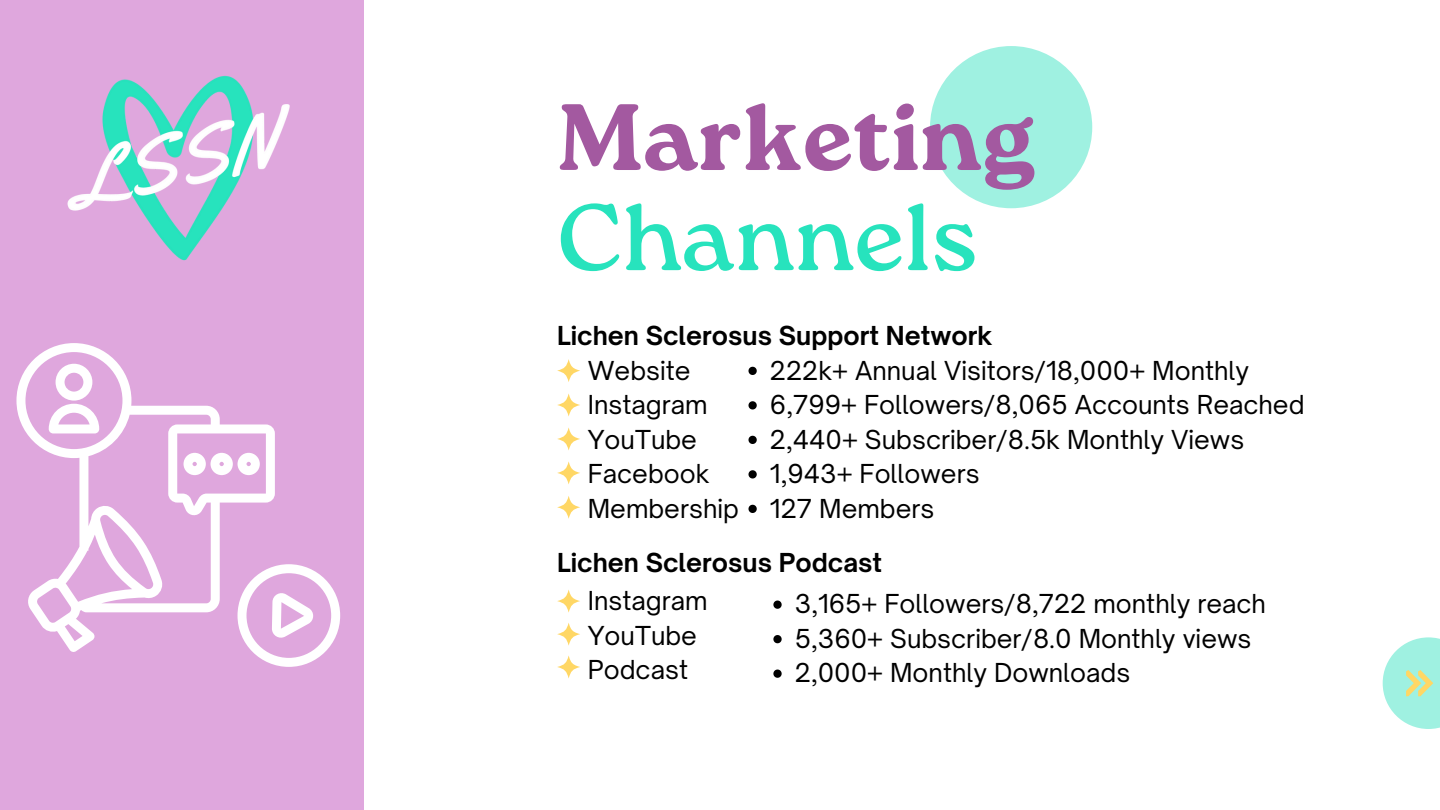
<style>
.page{position:relative;width:1440px;height:810px;background:#dfa7dd}
.page>*{position:absolute;margin:0;border:0;box-sizing:border-box;transform-origin:0 0}
.t1{font:94px "Roca One Bl";color:#a359a0}
.t2{font:94px "Roca One";color:#27e3bd}
.t3{font:25px "Open Sauce One";color:#000}
.t4{font:700 25px "Open Sauce One";color:#000}
</style>
<div class="page">
<div style="left:364px;top:0;width:1076px;height:810px;background:#fff"></div>
<svg style="left:1383px;top:637px;width:57px;height:92px;fill:#9ff1e1"></svg>
<div style="left:930px;top:46px;width:162px;height:162px;background:#9ff1e1;border-radius:50%"></div>
<svg style="left:1406px;top:670px;width:27px;height:26px"></svg>
<svg style="left:557px;top:359px;width:23px;height:23px"></svg>
<svg style="left:557px;top:393px;width:23px;height:24px"></svg>
<svg style="left:557px;top:427px;width:23px;height:24px"></svg>
<svg style="left:557px;top:590px;width:23px;height:23px"></svg>
<svg style="left:557px;top:623px;width:23px;height:23px"></svg>
<svg style="left:557px;top:655px;width:23px;height:24px"></svg>
<img style="left:67px;top:75px;width:223px;height:186px">
<svg style="left:557px;top:461px;width:23px;height:23px"></svg>
<svg style="left:16px;top:343px;width:259px;height:309px"></svg>
<svg style="left:184px;top:453px;width:76px;height:22px"></svg>
<svg style="left:238px;top:564px;width:102px;height:103px"></svg>
<svg style="left:49px;top:364px;width:50px;height:69px"></svg>
<svg style="left:748px;top:367px;width:9px;height:8px"></svg>
<svg style="left:748px;top:401px;width:9px;height:9px"></svg>
<svg style="left:748px;top:436px;width:9px;height:8px"></svg>
<svg style="left:748px;top:470px;width:9px;height:8px"></svg>
<svg style="left:748px;top:505px;width:9px;height:8px"></svg>
<svg style="left:773px;top:601px;width:9px;height:8px"></svg>
<svg style="left:773px;top:635px;width:9px;height:8px"></svg>
<svg style="left:773px;top:670px;width:9px;height:8px"></svg>
<svg style="left:557px;top:496px;width:23px;height:23px"></svg>
<p class="t1" style="left:557px;top:83px;width:480px">Marketing</p>
<p class="t2" style="left:557px;top:183px;width:422px">Channels</p>
<p class="t4" style="left:557px;top:320px;width:437px">Lichen Sclerosus Support Network</p>
<h2 class="t3" style="left:588px;top:354px;width:104px">Website</h2>
<h3 class="t3" style="left:588px;top:389px;width:121px">Instagram</h3>
<p class="t3" style="left:588px;top:424px;width:111px">YouTube</p>
<p class="t3" style="left:588px;top:458px;width:123px">Facebook</p>
<p class="t3" style="left:588px;top:492px;width:153px">Membership</p>
<p class="t3" style="left:770px;top:354px;width:481px">222k+ Annual Visitors/18,000+ Monthly</p>
<p class="t3" style="left:770px;top:389px;width:536px">6,799+ Followers/8,065 Accounts Reached</p>
<p class="t3" style="left:770px;top:424px;width:476px">2,440+ Subscriber/8.5k Monthly Views</p>
<p class="t3" style="left:770px;top:458px;width:211px">1,943+ Followers</p>
<p class="t3" style="left:770px;top:492px;width:166px">127 Members</p>
<h1 class="t4" style="left:557px;top:547px;width:327px">Lichen Sclerosus Podcast</h1>
<p class="t3" style="left:588px;top:585px;width:121px">Instagram</p>
<p class="t3" style="left:588px;top:620px;width:111px">YouTube</p>
<p class="t3" style="left:588px;top:654px;width:102px">Podcast</p>
<p class="t3" style="left:795px;top:588px;width:473px">3,165+ Followers/8,722 monthly reach</p>
<p class="t3" style="left:795px;top:623px;width:458px">5,360+ Subscriber/8.0 Monthly views</p>
<h3 class="t3" style="left:795px;top:657px;width:337px">2,000+ Monthly Downloads</h3>
</div>
